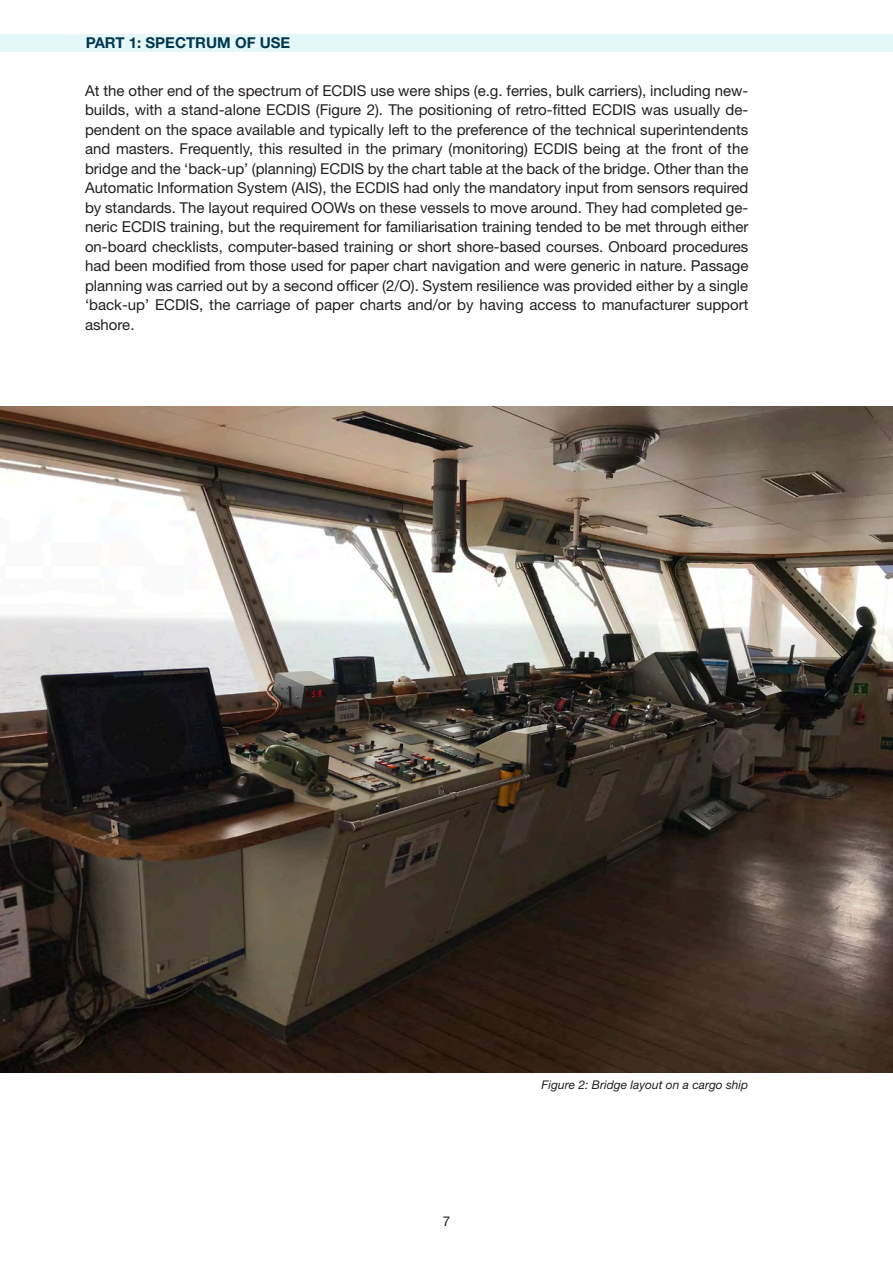
<style>
.page{position:relative;width:893px;height:1263px;background:#fff}
.page>*{position:absolute;margin:0;border:0;box-sizing:border-box;transform-origin:0 0}
.t1{font:15px/19.5px "Helvetica Neue LT Std";color:#231f20;text-align:justify}
.t2{font:700 15px "Helvetica Neue LT Std";color:#003852}
.t3{font:13.5px "Helvetica Neue LT Std";color:#231f20}
.t4{font:italic 12px "Helvetica Neue LT Std";color:#231f20}
</style>
<div class="page">
<div style="left:0;top:34px;width:893px;height:17px;background:#e6f7f8"></div>
<img style="left:0;top:406px;width:893px;height:667px">
<p class="t2" style="left:86px;top:33px;width:206px">PART 1: SPECTRUM OF USE</p>
<p class="t1" style="left:85px;top:80px;width:665px">At the other end of the spectrum of ECDIS use were ships (e.g. ferries, bulk carriers), including new&shy;builds, with a stand-alone ECDIS (Figure 2). The positioning of retro-fitted ECDIS was usually de&shy;pendent on the space available and typically left to the preference of the technical superintendents and masters. Frequently, this resulted in the primary (monitoring) ECDIS being at the front of the bridge and the ‘back-up’ (planning) ECDIS by the chart table at the back of the bridge. Other than the Automatic Information System (AIS), the ECDIS had only the mandatory input from sensors required by standards. The layout required OOWs on these vessels to move around. They had completed ge&shy;neric ECDIS training, but the requirement for familiarisation training tended to be met through either on-board checklists, computer-based training or short shore-based courses. Onboard procedures had been modified from those used for paper chart navigation and were generic in nature. Passage planning was carried out by a second officer (2/O). System resilience was provided either by a single ‘back-up’ ECDIS, the carriage of paper charts and/or by having access to manufacturer support ashore.</p>
<p class="t3" style="left:443px;top:1213px;width:9px">7</p>
<p class="t4" style="left:542px;top:1077px;width:208px">Figure 2: Bridge layout on a cargo ship</p>
</div>
